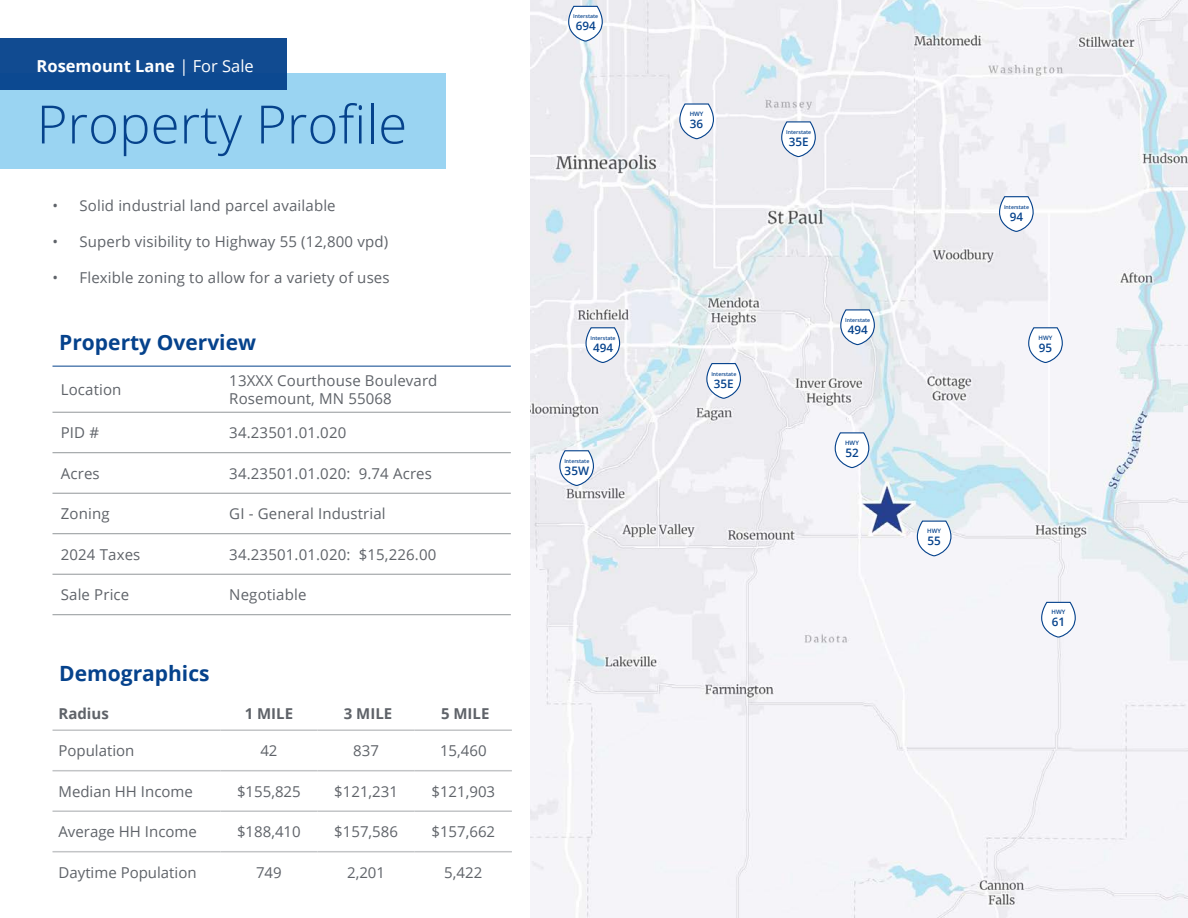
<style>
.page{position:relative;width:1188px;height:918px;background:#fff}
.page>*{position:absolute;margin:0;border:0;box-sizing:border-box;transform-origin:0 0}
.t1{font:300 52.95px "Open Sans";color:#05428c}
.t2{font:700 21px "Open Sans";color:#05428c}
.t3{font:700 16.5px "Open Sans";color:#fff}
.t4{font:15px "Open Sans";letter-spacing:.01em;color:#5f6369}
.t5{font:700 15px "Open Sans";color:#5f6369}
.t6{font:600 11.7px "Open Sans";color:#05428c}
.t7{font:600 6px "Open Sans";color:#05428c}
.t8{font:600 5.25px "Open Sans";color:#05428c}
.s1{font-weight:400}
</style>
<div class="page">
<img style="left:530px;top:0;width:658px;height:918px">
<svg style="left:834px;top:431px;width:36px;height:59px"></svg>
<svg style="left:781px;top:120px;width:35px;height:59px"></svg>
<svg style="left:916px;top:520px;width:36px;height:58px"></svg>
<svg style="left:1041px;top:601px;width:35px;height:58px"></svg>
<svg style="left:706px;top:362px;width:36px;height:58px"></svg>
<svg style="left:585px;top:326px;width:36px;height:59px"></svg>
<svg style="left:840px;top:308px;width:36px;height:59px"></svg>
<svg style="left:559px;top:449px;width:36px;height:59px"></svg>
<svg style="left:679px;top:102px;width:36px;height:59px"></svg>
<svg style="left:568px;top:5px;width:35px;height:58px"></svg>
<svg style="left:1028px;top:326px;width:35px;height:59px"></svg>
<svg style="left:998px;top:195px;width:36px;height:59px"></svg>
<hr style="left:52px;top:366px;width:169px;height:1px;background:#05428c">
<hr style="left:221px;top:366px;width:290px;height:1px;background:#05428c">
<hr style="left:52px;top:412px;width:169px;height:1px;background:#929799">
<hr style="left:52px;top:452px;width:169px;height:1px;background:#929799">
<hr style="left:52px;top:493px;width:169px;height:1px;background:#929799">
<hr style="left:52px;top:533px;width:169px;height:1px;background:#929799">
<hr style="left:52px;top:574px;width:169px;height:1px;background:#929799">
<hr style="left:52px;top:614px;width:169px;height:1px;background:#929799">
<hr style="left:221px;top:412px;width:290px;height:1px;background:#929799">
<hr style="left:221px;top:452px;width:290px;height:1px;background:#929799">
<hr style="left:221px;top:493px;width:290px;height:1px;background:#929799">
<hr style="left:221px;top:533px;width:290px;height:1px;background:#929799">
<hr style="left:221px;top:574px;width:290px;height:1px;background:#929799">
<hr style="left:221px;top:614px;width:290px;height:1px;background:#929799">
<hr style="left:52px;top:729px;width:168px;height:2px;background:#c3c5c7">
<hr style="left:220px;top:729px;width:98px;height:2px;background:#c3c5c7">
<hr style="left:318px;top:729px;width:97px;height:2px;background:#c3c5c7">
<hr style="left:415px;top:729px;width:97px;height:2px;background:#c3c5c7">
<hr style="left:52px;top:770px;width:168px;height:1px;background:#c3c5c7">
<hr style="left:220px;top:770px;width:98px;height:1px;background:#c3c5c7">
<hr style="left:318px;top:770px;width:97px;height:1px;background:#c3c5c7">
<hr style="left:415px;top:770px;width:97px;height:1px;background:#c3c5c7">
<hr style="left:52px;top:810px;width:168px;height:2px;background:#c3c5c7">
<hr style="left:220px;top:810px;width:98px;height:2px;background:#c3c5c7">
<hr style="left:318px;top:810px;width:97px;height:2px;background:#c3c5c7">
<hr style="left:415px;top:810px;width:97px;height:2px;background:#c3c5c7">
<hr style="left:52px;top:851px;width:168px;height:1px;background:#c3c5c7">
<hr style="left:220px;top:851px;width:98px;height:1px;background:#c3c5c7">
<hr style="left:318px;top:851px;width:97px;height:1px;background:#c3c5c7">
<hr style="left:415px;top:851px;width:97px;height:1px;background:#c3c5c7">
<div style="left:0;top:73px;width:446px;height:95px;background:#95d2f2"></div>
<div style="left:0;top:38px;width:287px;height:52px;background:#114b91"></div>
<p class="t3" style="left:37px;top:54px;width:219px">Rosemount Lane <span class="s1">| For Sale</span></p>
<p class="t1" style="left:37px;top:88px;width:372px">Property Profile</p>
<p class="t4" style="left:52px;top:195px;width:285px">• Solid industrial land parcel available</p>
<p class="t4" style="left:52px;top:231px;width:337px">• Superb visibility to Highway 55 (12,800 vpd)</p>
<p class="t4" style="left:52px;top:267px;width:339px">• Flexible zoning to allow for a variety of uses</p>
<p class="t2" style="left:59px;top:327px;width:198px">Property Overview</p>
<p class="t4" style="left:61px;top:379px;width:62px">Location</p>
<p class="t4" style="left:229px;top:370px;width:210px">13XXX Courthouse Boulevard</p>
<p class="t4" style="left:229px;top:388px;width:164px">Rosemount, MN 55068</p>
<p class="t4" style="left:61px;top:422px;width:40px">PID #</p>
<p class="t4" style="left:229px;top:422px;width:119px">34.23501.01.020</p>
<p class="t4" style="left:61px;top:463px;width:40px">Acres</p>
<p class="t4" style="left:229px;top:463px;width:204px">34.23501.01.020: 9.74 Acres</p>
<p class="t4" style="left:61px;top:503px;width:50px">Zoning</p>
<p class="t4" style="left:229px;top:503px;width:158px">GI - General Industrial</p>
<p class="t4" style="left:61px;top:544px;width:81px">2024 Taxes</p>
<p class="t4" style="left:229px;top:544px;width:209px">34.23501.01.020: $15,226.00</p>
<p class="t4" style="left:61px;top:584px;width:70px">Sale Price</p>
<p class="t4" style="left:229px;top:584px;width:79px">Negotiable</p>
<p class="t2" style="left:59px;top:658px;width:152px">Demographics</p>
<p class="t5" style="left:58px;top:703px;width:52px">Radius</p>
<p class="t5" style="left:245px;top:703px;width:50px">1 MILE</p>
<p class="t5" style="left:344px;top:703px;width:50px">3 MILE</p>
<p class="t5" style="left:441px;top:703px;width:50px">5 MILE</p>
<p class="t4" style="left:58px;top:740px;width:77px">Population</p>
<p class="t4" style="left:260px;top:740px;width:19px">42</p>
<p class="t4" style="left:353px;top:740px;width:27px">837</p>
<p class="t4" style="left:440px;top:740px;width:48px">15,460</p>
<p class="t4" style="left:58px;top:781px;width:136px">Median HH Income</p>
<p class="t4" style="left:237px;top:781px;width:65px">$155,825</p>
<p class="t4" style="left:334px;top:781px;width:65px">$121,231</p>
<p class="t4" style="left:431px;top:781px;width:65px">$121,903</p>
<p class="t4" style="left:58px;top:821px;width:140px">Average HH Income</p>
<p class="t4" style="left:237px;top:821px;width:65px">$188,410</p>
<p class="t4" style="left:334px;top:821px;width:65px">$157,586</p>
<p class="t4" style="left:431px;top:821px;width:65px">$157,662</p>
<p class="t4" style="left:58px;top:862px;width:140px">Daytime Population</p>
<p class="t4" style="left:256px;top:862px;width:27px">749</p>
<p class="t4" style="left:347px;top:862px;width:39px">2,201</p>
<p class="t4" style="left:444px;top:862px;width:39px">5,422</p>
<p class="t8" style="left:573px;top:13px;width:27px">Interstate</p>
<p class="t6" style="left:576px;top:18px;width:22px">694</p>
<p class="t8" style="left:591px;top:334px;width:27px">Interstate</p>
<p class="t6" style="left:593px;top:340px;width:22px">494</p>
<p class="t8" style="left:564px;top:457px;width:27px">Interstate</p>
<p class="t6" style="left:565px;top:463px;width:26px">35W</p>
<p class="t7" style="left:690px;top:110px;width:15px">HWY</p>
<p class="t6" style="left:690px;top:116px;width:15px">36</p>
<p class="t8" style="left:786px;top:129px;width:27px">Interstate</p>
<p class="t6" style="left:789px;top:134px;width:21px">35E</p>
<p class="t8" style="left:711px;top:370px;width:27px">Interstate</p>
<p class="t6" style="left:714px;top:375px;width:21px">35E</p>
<p class="t8" style="left:845px;top:317px;width:27px">Interstate</p>
<p class="t6" style="left:848px;top:322px;width:22px">494</p>
<p class="t7" style="left:845px;top:439px;width:15px">HWY</p>
<p class="t6" style="left:845px;top:445px;width:15px">52</p>
<p class="t7" style="left:927px;top:527px;width:15px">HWY</p>
<p class="t6" style="left:927px;top:533px;width:15px">55</p>
<p class="t8" style="left:1004px;top:203px;width:27px">Interstate</p>
<p class="t6" style="left:1010px;top:209px;width:15px">94</p>
<p class="t7" style="left:1039px;top:334px;width:15px">HWY</p>
<p class="t6" style="left:1039px;top:340px;width:15px">95</p>
<p class="t7" style="left:1052px;top:608px;width:15px">HWY</p>
<p class="t6" style="left:1052px;top:614px;width:15px">61</p>
</div>
